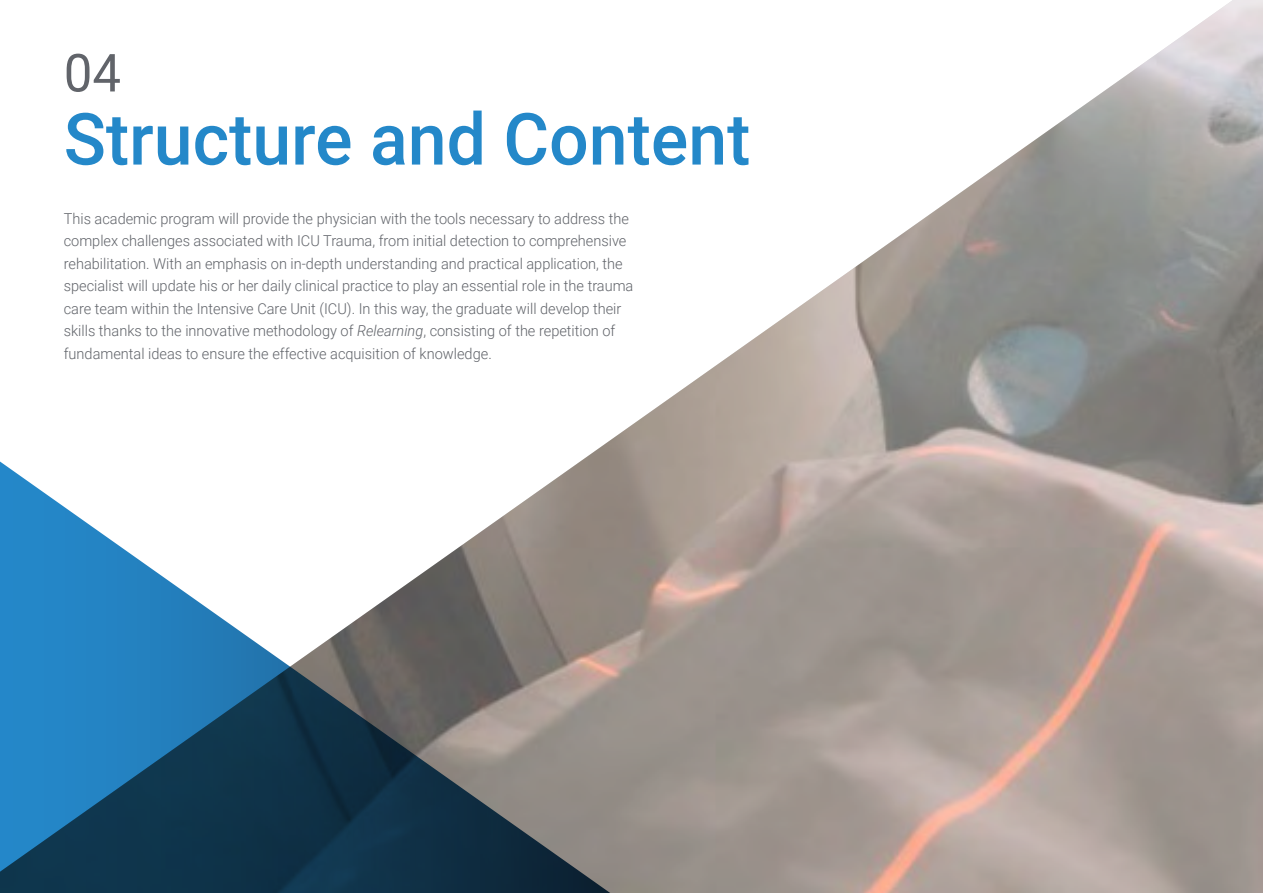
<style>
.page{position:relative;width:1263px;height:893px;background:#fff}
.page>*{position:absolute;margin:0;border:0;box-sizing:border-box;transform-origin:0 0}
.t1{font:500 72px "Roboto";color:#2488c9}
.t2{font:52.5px "Roboto";color:#61646a}
.t3{font:300 15px/22.5px "Roboto";color:#61646a}
.s1{font-style:italic}
</style>
<div class="page">
<img style="left:602px;top:0;width:661px;height:893px">
<svg style="left:0;top:446px;width:640px;height:447px"></svg>
<h2 class="t2" style="left:64px;top:36px;width:59px">04</h2>
<h1 class="t1" style="left:64px;top:89px;width:688px">Structure and Content</h1>
<p class="t3" style="left:64px;top:207px;width:571px">This academic program will provide the physician with the tools necessary to address the complex challenges associated with ICU Trauma, from initial detection to comprehensive rehabilitation. With an emphasis on in-depth understanding and practical application, the specialist will update his or her daily clinical practice to play an essential role in the trauma care team within the Intensive Care Unit (ICU). In this way, the graduate will develop their skills thanks to the innovative methodology of <span class="s1">Relearning</span>, consisting of the repetition of fundamental ideas to ensure the effective acquisition of knowledge.</p>
</div>
